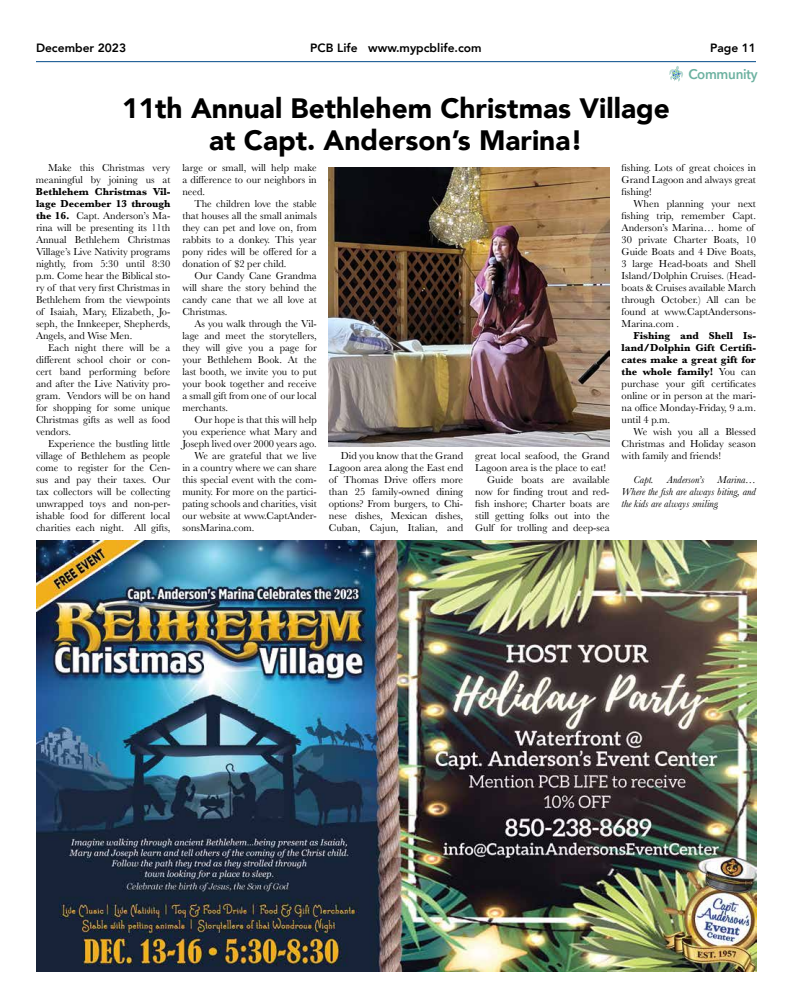
<style>
.page{position:relative;width:792px;height:1008px;background:#fff}
.page>*{position:absolute;margin:0;border:0;box-sizing:border-box;transform-origin:0 0}
.t1{font:900 28px/32px "Avenir";color:#000;text-align:center}
.t2{font:600 14px "Avenir Next";letter-spacing:-.02em;color:#6cb1a0;scale:.95 1}
.t3{font:800 12px "Avenir";color:#000}
.t4{font:10.5px/12px "Baskerville";color:#000;text-align:justify}
.t5{font:italic 10.5px/12px "Baskerville";color:#000;text-align:justify}
.s1{font-weight:700}
</style>
<div class="page">
<hr style="left:36px;top:61px;width:720px;height:1px;background:#004988">
<svg style="left:669px;top:66px;width:14px;height:16px"></svg>
<img style="left:36px;top:540px;width:720px;height:432px">
<img style="left:329px;top:167px;width:281px;height:279px">
<p class="t3" style="left:36px;top:39px;width:92px">December 2023</p>
<p class="t3" style="left:310px;top:39px;width:173px">PCB Life www.mypcblife.com</p>
<p class="t3" style="left:710px;top:39px;width:47px">Page 11</p>
<h2 class="t2" style="left:688px;top:62px;width:74px">Community</h2>
<h1 class="t1" style="left:122px;top:92px;width:549px">11th Annual Bethlehem Christmas Village at Capt. Anderson’s Marina!</h1>
<p class="t4" style="left:36px;top:162px;width:136px;text-align:right">Make this Christmas very meaningful by joining us at</p>
<p class="t4" style="left:36px;top:186px;width:136px"><span class="s1">Bethlehem Christmas Vil&shy;lage December 13 through the 16.</span> Capt. Anderson’s Ma&shy;rina will be presenting its 11th Annual Bethlehem Christmas Village’s Live Nativity programs nightly, from 5:30 until 8:30 p.m. Come hear the Biblical sto&shy;ry of that very first Christmas in Bethlehem from the viewpoints of Isaiah, Mary, Elizabeth, Jo&shy;seph, the Innkeeper, Shepherds, Angels, and Wise Men.</p>
<p class="t4" style="left:36px;top:342px;width:136px;text-indent:12px">Each night there will be a different school choir or con&shy;cert band performing before and after the Live Nativity pro&shy;gram. Vendors will be on hand for shopping for some unique Christmas gifts as well as food vendors.</p>
<p class="t4" style="left:36px;top:438px;width:136px;text-indent:12px">Experience the bustling little village of Bethlehem as people come to register for the Cen&shy;sus and pay their taxes. Our tax collectors will be collecting unwrapped toys and non-per&shy;ishable food for different local charities each night. All gifts,</p>
<p class="t4" style="left:622px;top:162px;width:136px">fishing. Lots of great choices in Grand Lagoon and always great fishing!</p>
<p class="t4" style="left:622px;top:198px;width:136px;text-align:left;text-indent:12px">When planning your next fishing trip, remember Capt.<br>Anderson’s Marina… home of<br>30 private Charter Boats, 10<br>Guide Boats and 4 Dive Boats,<br>3 large Head-boats and Shell<br>Island/Dolphin Cruises. (Head&shy;boats &amp; Cruises available March through October.) All can be found at www.CaptAndersons-<br>Marina.com .</p>
<p class="t4" style="left:622px;top:330px;width:136px;text-indent:12px"><span class="s1">Fishing and Shell Is&shy;land/Dolphin Gift Certifi&shy;cates make a great gift for the whole family!</span> You can purchase your gift certificates online or in person at the mari&shy;na office Monday-Friday, 9 a.m. until 4 p.m.</p>
<p class="t4" style="left:622px;top:426px;width:136px;text-indent:12px">We wish you all a Blessed Christmas and Holiday season with family and friends!</p>
<p class="t5" style="left:634px;top:474px;width:22px">Capt.</p>
<p class="t5" style="left:667px;top:474px;width:39px">Anderson’s</p>
<p class="t4" style="left:182px;top:162px;width:136px">large or small, will help make a difference to our neighbors in need.</p>
<p class="t4" style="left:182px;top:198px;width:136px;text-indent:12px">The children love the stable that houses all the small animals they can pet and love on, from rabbits to a donkey. This year pony rides will be offered for a donation of $2 per child.</p>
<p class="t4" style="left:182px;top:270px;width:136px;text-indent:12px">Our Candy Cane Grandma will share the story behind the candy cane that we all love at Christmas.</p>
<p class="t4" style="left:182px;top:318px;width:136px;text-indent:12px">As you walk through the Vil&shy;lage and meet the storytellers, they will give you a page for your Bethlehem Book. At the last booth, we invite you to put your book together and receive a small gift from one of our local merchants.</p>
<p class="t4" style="left:194px;top:414px;width:124px">Our hope is that this will help</p>
<p class="t4" style="left:182px;top:426px;width:136px">you experience what Mary and</p>
<p class="t4" style="left:182px;top:438px;width:136px">Joseph lived over 2000 years ago.</p>
<p class="t4" style="left:194px;top:450px;width:124px">We are grateful that we live</p>
<p class="t4" style="left:182px;top:462px;width:136px">in a country where we can share</p>
<p class="t4" style="left:182px;top:474px;width:136px">this special event with the com-</p>
<p class="t4" style="left:182px;top:486px;width:136px">munity. For more on the partici-</p>
<p class="t4" style="left:182px;top:498px;width:136px">pating schools and charities, visit</p>
<p class="t4" style="left:182px;top:510px;width:136px">our website at www.CaptAnder-</p>
<p class="t4" style="left:182px;top:522px;width:74px">sonsMarina.com.</p>
<p class="t4" style="left:329px;top:450px;width:136px;text-indent:12px">Did you know that the Grand Lagoon area along the East end of Thomas Drive offers more than 25 family-owned dining options? From burgers, to Chi&shy;nese dishes, Mexican dishes, Cuban, Cajun, Italian, and</p>
<p class="t4" style="left:475px;top:450px;width:136px">great local seafood, the Grand</p>
<p class="t4" style="left:475px;top:462px;width:132px">Lagoon area is the place to eat!</p>
<p class="t4" style="left:487px;top:474px;width:124px">Guide boats are available</p>
<p class="t4" style="left:475px;top:486px;width:136px">now for finding trout and red-</p>
<p class="t4" style="left:475px;top:498px;width:136px">fish inshore; Charter boats are</p>
<p class="t4" style="left:475px;top:510px;width:136px">still getting folks out into the</p>
<p class="t4" style="left:475px;top:522px;width:136px">Gulf for trolling and deep-sea</p>
<p class="t5" style="left:622px;top:474px;width:136px;text-indent:96px">Marina… Where the fish are always biting, and the kids are always smiling.</p>
</div>
